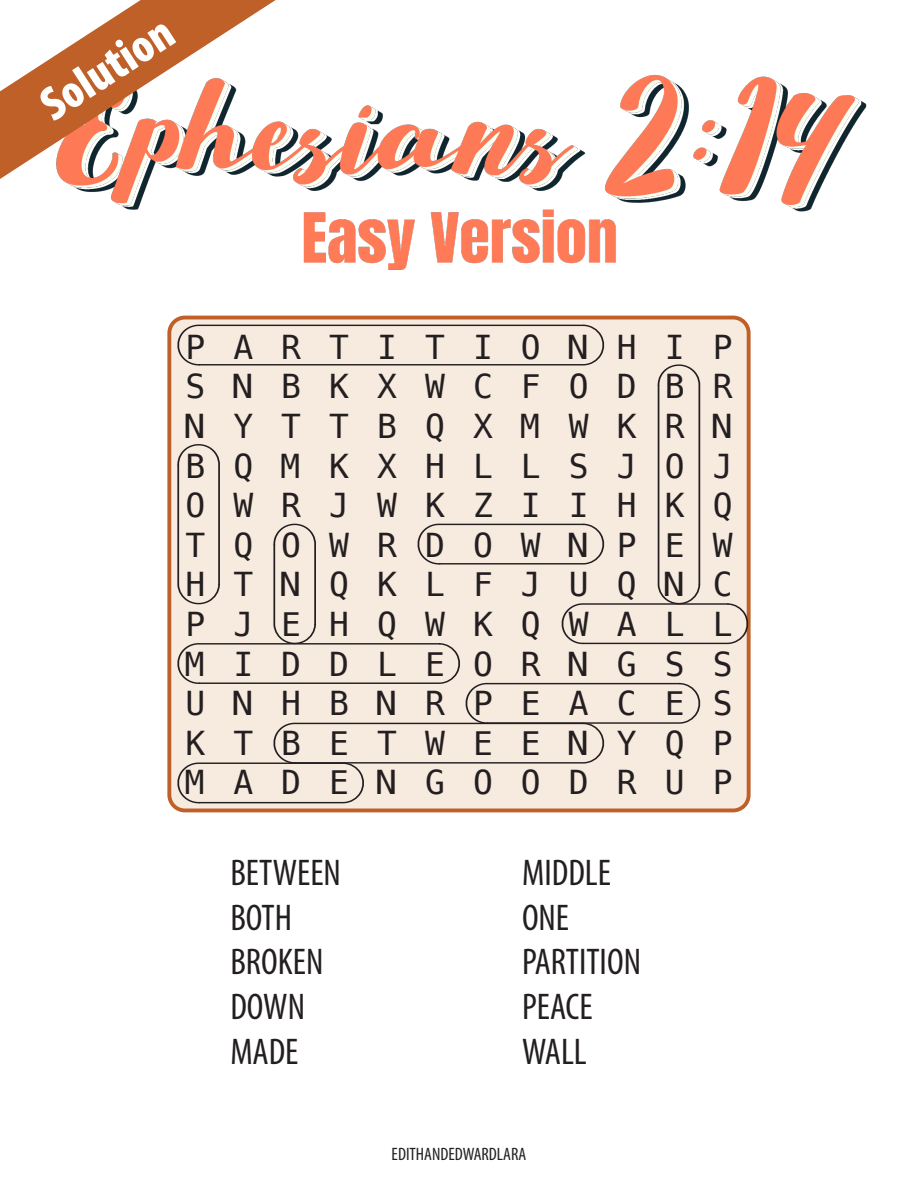
<style>
.page{position:relative;width:918px;height:1188px;background:#fff}
.page>*{position:absolute;margin:0;border:0;box-sizing:border-box;transform-origin:0 0}
.t1{font:900 condensed 48px "Myriad Pro";color:#fff}
.t2{font:condensed 37.35px "Myriad Pro";color:#231f20}
.t3{font:33px "Menlo";letter-spacing:.85em;color:#231f20}
.t4{font:condensed 18px "Myriad Pro";color:#231f20}
</style>
<div class="page">
<div style="left:167px;top:316px;width:584px;height:496px;border:4px solid #be6028;border-radius:16px"></div>
<img style="left:303px;top:74px;width:564px;height:196px">
<svg style="left:0;top:0;width:311px;height:218px"></svg>
<div style="left:175px;top:324px;width:576px;height:480px;background:#f7eadf"></div>
<p class="t1" style="left:28px;top:83px;width:150px;rotate:-33deg">Solution</p>
<p class="t3" style="left:185px;top:324px;width:549px">PARTITIONHIP</p>
<p class="t3" style="left:185px;top:364px;width:549px">SNBKXWCFODBR</p>
<p class="t3" style="left:185px;top:404px;width:549px">NYTTBQXMWKRN</p>
<p class="t3" style="left:185px;top:443px;width:549px">BQMKXHLLSJOJ</p>
<p class="t3" style="left:185px;top:483px;width:549px">OWRJWKZIIHKQ</p>
<p class="t3" style="left:185px;top:522px;width:549px">TQOWRDOWNPEW</p>
<p class="t3" style="left:185px;top:562px;width:549px">HTNQKLFJUQNC</p>
<p class="t3" style="left:185px;top:602px;width:549px">PJEHQWKQWALL</p>
<p class="t3" style="left:185px;top:641px;width:549px">MIDDLEORNGSS</p>
<p class="t3" style="left:185px;top:681px;width:549px">UNHBNRPEACES</p>
<p class="t3" style="left:185px;top:720px;width:549px">KTBETWEENYQP</p>
<p class="t3" style="left:185px;top:760px;width:549px">MADENGOODRUP</p>
<p class="t2" style="left:230px;top:850px;width:112px">BETWEEN</p>
<p class="t2" style="left:230px;top:895px;width:63px">BOTH</p>
<p class="t2" style="left:230px;top:939px;width:95px">BROKEN</p>
<p class="t2" style="left:230px;top:984px;width:76px">DOWN</p>
<p class="t2" style="left:230px;top:1029px;width:70px">MADE</p>
<p class="t2" style="left:522px;top:850px;width:90px">MIDDLE</p>
<p class="t2" style="left:522px;top:895px;width:49px">ONE</p>
<p class="t2" style="left:522px;top:939px;width:121px">PARTITION</p>
<p class="t2" style="left:522px;top:984px;width:72px">PEACE</p>
<p class="t2" style="left:522px;top:1029px;width:66px">WALL</p>
<p class="t4" style="left:392px;top:1143px;width:136px">EDITHANDEDWARDLARA</p>
</div>
